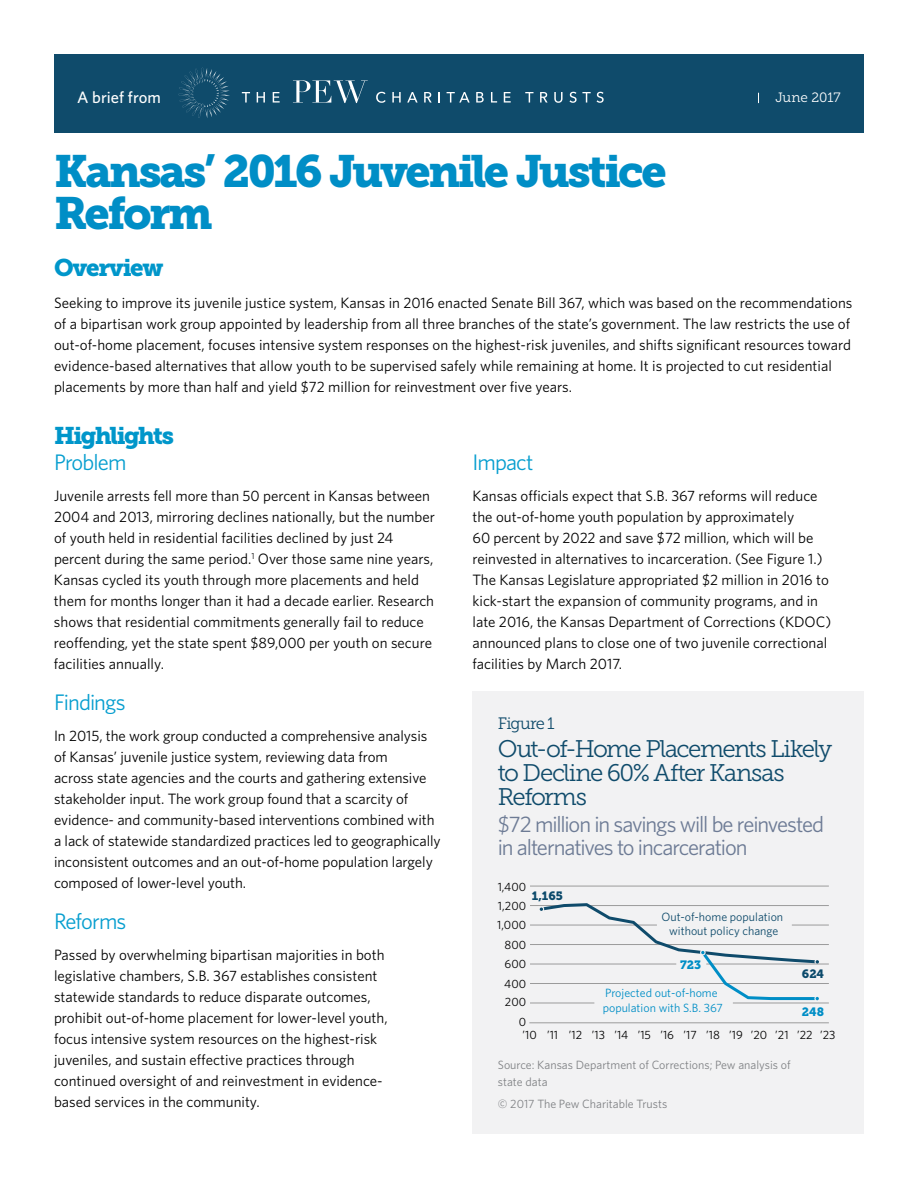
<style>
.page{position:relative;width:918px;height:1188px;background:#fff}
.page>*{position:absolute;margin:0;border:0;box-sizing:border-box;transform-origin:0 0}
.t1{font:45px/42px "Museo Slab 900";letter-spacing:-.055em;color:#008ec6}
.t2{font:24px/24px "Museo Slab 300";letter-spacing:-.06em;color:#0f4b6b}
.t3{font:24px "Museo Slab 900";letter-spacing:-.06em;color:#0096ca}
.t4{font:22.5px/22.5px "Whitney";letter-spacing:-.05em;color:#6d7b95}
.t5{font:22.5px "Whitney";letter-spacing:-.04em;color:#069ecf}
.t6{font:500 16.5px "Whitney";color:#fff}
.t7{font:16.5px "Museo Slab 300";letter-spacing:-.055em;color:#0f4b6b}
.t8{font:15px/21px "Whitney";color:#000}
.t9{font:13.5px "Museo Slab 300";color:#fff}
.t10{font:12px/16.5px "Whitney";color:#808285}
.t11{font:12px/19.4px "Whitney";color:#000;text-align:right}
.t12{font:12px/14.4px "Whitney";color:#008ec6}
.t13{font:12px/14.4px "Whitney";color:#0f4b6b;text-align:center}
.t14{font:12px "Museo Slab 900";color:#0b4a6b}
.t15{font:12px "Museo Slab 900";color:#008ec6}
</style>
<div class="page">
<div style="left:472px;top:691px;width:392px;height:443px;background:#f2f2f3"></div>
<div style="left:54px;top:54px;width:810px;height:78px;background:#0f4b6b"></div>
<svg style="left:178px;top:68px;width:52px;height:50px"></svg>
<svg style="left:242px;top:92px;width:8px;height:11px"></svg>
<svg style="left:257px;top:92px;width:8px;height:11px"></svg>
<svg style="left:273px;top:92px;width:7px;height:11px"></svg>
<svg style="left:376px;top:92px;width:10px;height:11px"></svg>
<svg style="left:392px;top:92px;width:9px;height:11px"></svg>
<svg style="left:407px;top:92px;width:11px;height:11px"></svg>
<svg style="left:424px;top:92px;width:8px;height:11px"></svg>
<svg style="left:438px;top:92px;width:2px;height:11px"></svg>
<svg style="left:447px;top:92px;width:23px;height:11px"></svg>
<svg style="left:476px;top:92px;width:8px;height:11px"></svg>
<svg style="left:491px;top:92px;width:6px;height:11px"></svg>
<svg style="left:504px;top:92px;width:7px;height:11px"></svg>
<svg style="left:525px;top:92px;width:8px;height:11px"></svg>
<svg style="left:540px;top:92px;width:8px;height:11px"></svg>
<svg style="left:554px;top:92px;width:9px;height:11px"></svg>
<svg style="left:569px;top:92px;width:22px;height:11px"></svg>
<svg style="left:597px;top:92px;width:7px;height:11px"></svg>
<svg style="left:293px;top:80px;width:75px;height:23px"></svg>
<hr style="left:530px;top:1003px;width:64px;height:1px;background:#9b9b9b">
<hr style="left:530px;top:983px;width:299px;height:1px;background:#9b9b9b">
<hr style="left:530px;top:964px;width:146px;height:1px;background:#9b9b9b">
<hr style="left:530px;top:944px;width:299px;height:1px;background:#9b9b9b">
<hr style="left:530px;top:925px;width:127px;height:1px;background:#9b9b9b">
<hr style="left:530px;top:905px;width:299px;height:1px;background:#9b9b9b">
<hr style="left:530px;top:886px;width:299px;height:1px;background:#9b9b9b">
<hr style="left:529px;top:1023px;width:300px;height:1px;background:#9b9b9b">
<hr style="left:733px;top:1003px;width:96px;height:1px;background:#9b9b9b">
<hr style="left:792px;top:925px;width:37px;height:1px;background:#9b9b9b">
<hr style="left:706px;top:964px;width:123px;height:1px;background:#9b9b9b">
<svg style="left:540px;top:903px;width:279px;height:97px"></svg>
<p class="t6" style="left:77px;top:86px;width:85px">A brief from</p>
<p class="t9" style="left:775px;top:90px;width:67px">June 2017</p>
<h1 class="t1" style="left:54px;top:151px;width:614px">Kansas’ 2016 Juvenile Justice<br>Reform</h1>
<h2 class="t3" style="left:54px;top:254px;width:111px">Overview</h2>
<p class="t8" style="left:54px;top:292px;width:800px">Seeking to improve its juvenile justice system, Kansas in 2016 enacted Senate Bill 367, which was based on the recommendations of a bipartisan work group appointed by leadership from all three branches of the state’s government. The law restricts the use of out-of-home placement, focuses intensive system responses on the highest-risk juveniles, and shifts significant resources toward evidence-based alternatives that allow youth to be supervised safely while remaining at home. It is projected to cut residential placements by more than half and yield $72 million for reinvestment over five years.</p>
<h2 class="t3" style="left:54px;top:422px;width:122px">Highlights</h2>
<h3 class="t5" style="left:54px;top:447px;width:74px">Problem</h3>
<p class="t8" style="left:54px;top:485px;width:383px">Juvenile arrests fell more than 50 percent in Kansas between 2004 and 2013, mirroring declines nationally, but the number of youth held in residential facilities declined by just 24 percent during the same period.<sup>1</sup> Over those same nine years, Kansas cycled its youth through more placements and held them for months longer than it had a decade earlier. Research shows that residential commitments generally fail to reduce reoffending, yet the state spent $89,000 per youth on secure facilities annually.</p>
<h3 class="t5" style="left:54px;top:687px;width:73px">Findings</h3>
<p class="t8" style="left:54px;top:725px;width:388px">In 2015, the work group conducted a comprehensive analysis of Kansas’ juvenile justice system, reviewing data from<br>across state agencies and the courts and gathering extensive stakeholder input. The work group found that a scarcity of evidence- and community-based interventions combined with a lack of statewide standardized practices led to geographically inconsistent outcomes and an out-of-home population largely composed of lower-level youth.</p>
<h3 class="t5" style="left:54px;top:906px;width:74px">Reforms</h3>
<p class="t8" style="left:54px;top:944px;width:335px">Passed by overwhelming bipartisan majorities in both legislative chambers, S.B. 367 establishes consistent statewide standards to reduce disparate outcomes, prohibit out-of-home placement for lower-level youth, focus intensive system resources on the highest-risk juveniles, and sustain effective practices through continued oversight of and reinvestment in evidence&shy;based services in the community.</p>
<h3 class="t5" style="left:472px;top:447px;width:63px">Impact</h3>
<p class="t8" style="left:472px;top:485px;width:360px">Kansas officials expect that S.B. 367 reforms will reduce the out-of-home youth population by approximately<br>60 percent by 2022 and save $72 million, which will be reinvested in alternatives to incarceration. (See Figure 1.)<br>The Kansas Legislature appropriated $2 million in 2016 to kick-start the expansion of community programs, and in late 2016, the Kansas Department of Corrections (KDOC) announced plans to close one of two juvenile correctional facilities by March 2017.</p>
<p class="t7" style="left:498px;top:714px;width:58px">Figure 1</p>
<h2 class="t2" style="left:498px;top:737px;width:336px">Out-of-Home Placements Likely to Decline 60% After Kansas<br>Reforms</h2>
<h3 class="t4" style="left:498px;top:813px;width:328px">$72 million in savings will be reinvested in alternatives to incarceration</h3>
<p class="t11" style="left:497px;top:877px;width:30px">1,400<br>1,200<br>1,000<br>800<br>600<br>400</p>
<p class="t11" style="left:505px;top:992px;width:23px">200<br>0</p>
<p class="t11" style="left:523px;top:1025px;width:314px">’10 ’11 ’12 ’13 ’14 ’15 ’16 ’17 ’18 ’19 ’20 ’21 ’22 ’23</p>
<p class="t14" style="left:532px;top:889px;width:32px">1,165</p>
<p class="t13" style="left:662px;top:909px;width:123px">Out-of-home population without policy change</p>
<p class="t15" style="left:680px;top:958px;width:23px">723</p>
<p class="t14" style="left:802px;top:967px;width:24px">624</p>
<p class="t15" style="left:802px;top:1005px;width:24px">248</p>
<p class="t12" style="left:603px;top:986px;width:122px">Projected out-of-home population with S.B. 367</p>
<p class="t10" style="left:498px;top:1056px;width:294px">Source: Kansas Department of Corrections; Pew analysis of state data</p>
<p class="t10" style="left:498px;top:1095px;width:171px">© 2017 The Pew Charitable Trusts</p>
</div>
